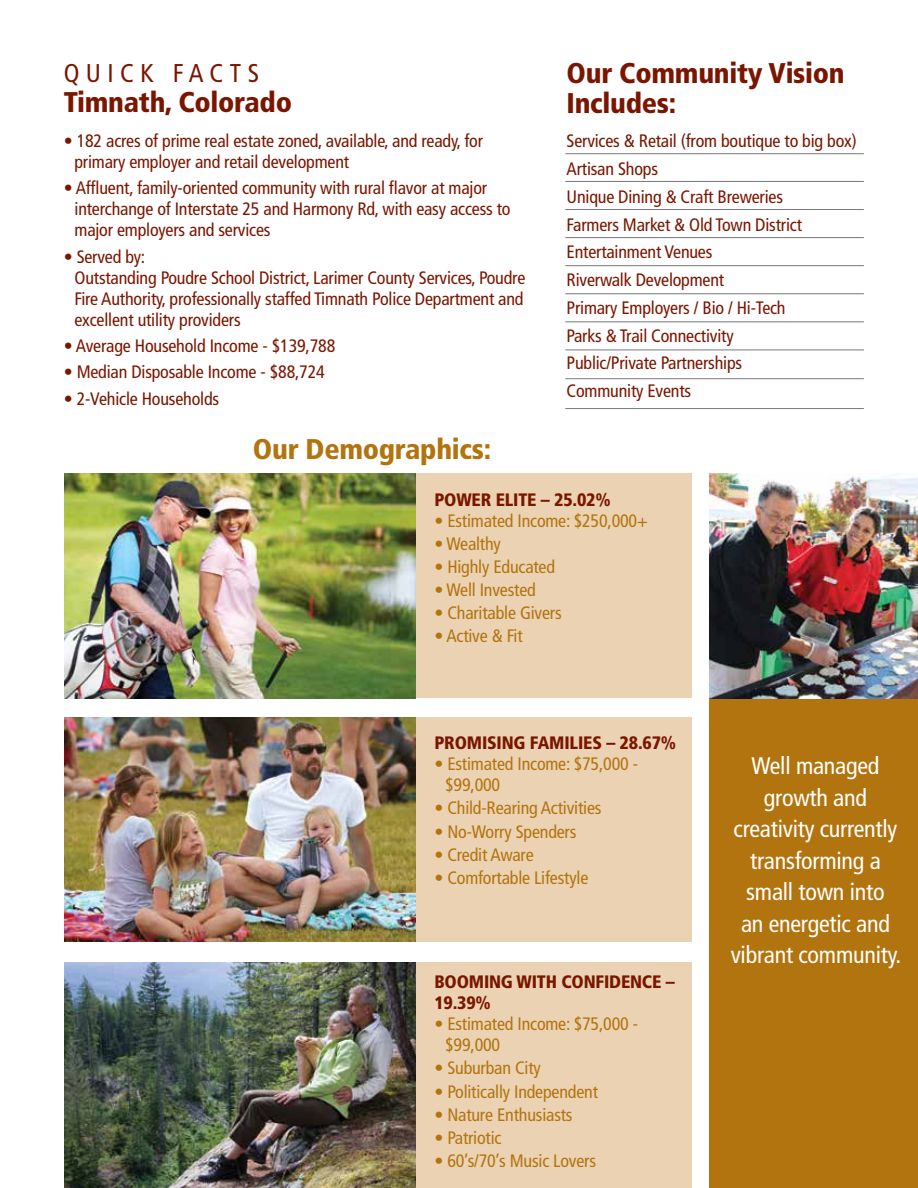
<style>
.page{position:relative;width:918px;height:1188px;background:#fff}
.page>*{position:absolute;margin:0;border:0;box-sizing:border-box;transform-origin:0 0}
.t1{font:900 condensed 28.5px/30px "Frutiger LT Std";letter-spacing:-.01em;color:#7a1600}
.t2{font:900 condensed 28.5px "Frutiger LT Std";letter-spacing:-.01em;color:#b2740e}
.t3{font:condensed 25.8px "Frutiger LT Std";letter-spacing:.25em;color:#7a1600}
.t4{font:condensed 24px/31.5px "Frutiger LT Std";letter-spacing:-.01em;color:#fff;text-align:center}
.t5{font:condensed 18px/27.8px "Frutiger LT Std";letter-spacing:-.01em;color:#7a1600}
.t6{font:condensed 18px/21px "Frutiger LT Std";letter-spacing:-.01em;color:#b2740e}
.t7{font:900 condensed 18px/21px "Frutiger LT Std";letter-spacing:-.01em;color:#7a1600}
</style>
<div class="page">
<div style="left:409px;top:473px;width:283px;height:225px;background:#ebd2b3"></div>
<div style="left:710px;top:473px;width:208px;height:715px;background:#b2740e"></div>
<div style="left:409px;top:717px;width:283px;height:225px;background:#ebd2b3"></div>
<div style="left:409px;top:962px;width:283px;height:226px;background:#ebd2b3"></div>
<hr style="left:565px;top:153px;width:299px;height:1px;background:#77787b">
<hr style="left:565px;top:181px;width:299px;height:1px;background:#77787b">
<hr style="left:565px;top:209px;width:299px;height:1px;background:#77787b">
<hr style="left:565px;top:237px;width:299px;height:1px;background:#77787b">
<hr style="left:565px;top:265px;width:299px;height:1px;background:#77787b">
<hr style="left:565px;top:293px;width:299px;height:1px;background:#77787b">
<hr style="left:565px;top:321px;width:299px;height:1px;background:#77787b">
<hr style="left:565px;top:350px;width:299px;height:1px;background:#77787b">
<hr style="left:565px;top:378px;width:299px;height:1px;background:#77787b">
<hr style="left:565px;top:408px;width:299px;height:1px;background:#77787b">
<img style="left:64px;top:473px;width:352px;height:225px">
<img style="left:710px;top:473px;width:208px;height:225px">
<img style="left:64px;top:717px;width:352px;height:225px">
<img style="left:64px;top:962px;width:352px;height:226px">
<h2 class="t3" style="left:64px;top:58px;width:197px">QUICK FACTS</h2>
<h1 class="t1" style="left:64px;top:87px;width:230px">Timnath, Colorado</h1>
<p class="t5" style="left:75px;top:130px;width:410px;line-height:21px;text-indent:-11px">• 182 acres of prime real estate zoned, available, and ready, for primary employer and retail development</p>
<p class="t5" style="left:75px;top:178px;width:438px;line-height:21px;text-indent:-11px">• Affluent, family-oriented community with rural flavor at major interchange of Interstate 25 and Harmony Rd, with easy access to major employers and services</p>
<p class="t5" style="left:75px;top:246px;width:452px;line-height:21px;text-indent:-11px">• Served by:<br>Outstanding Poudre School District, Larimer County Services, Poudre Fire Authority, professionally staffed Timnath Police Department and excellent utility providers</p>
<p class="t5" style="left:64px;top:332px;width:273px">• Average Household Income - $139,788</p>
<p class="t5" style="left:64px;top:358px;width:263px">• Median Disposable Income - $88,724</p>
<p class="t5" style="left:64px;top:385px;width:157px">• 2-Vehicle Households</p>
<h1 class="t1" style="left:567px;top:58px;width:280px">Our Community Vision<br>Includes:</h1>
<p class="t5" style="left:567px;top:127px;width:292px">Services &amp; Retail (from boutique to big box)<br>Artisan Shops<br>Unique Dining &amp; Craft Breweries<br>Farmers Market &amp; Old Town District<br>Entertainment Venues<br>Riverwalk Development<br>Primary Employers / Bio / Hi-Tech<br>Parks &amp; Trail Connectivity<br>Public/Private Partnerships<br>Community Events</p>
<h1 class="t2" style="left:253px;top:432px;width:240px">Our Demographics:</h1>
<p class="t7" style="left:434px;top:489px;width:178px">POWER ELITE – 25.02%</p>
<p class="t6" style="left:434px;top:510px;width:215px">• Estimated Income: $250,000+</p>
<p class="t6" style="left:434px;top:533px;width:68px">• Wealthy</p>
<p class="t6" style="left:434px;top:556px;width:122px">• Highly Educated</p>
<p class="t6" style="left:434px;top:579px;width:103px">• Well Invested</p>
<p class="t6" style="left:434px;top:603px;width:129px">• Charitable Givers</p>
<p class="t6" style="left:434px;top:626px;width:90px">• Active &amp; Fit</p>
<p class="t7" style="left:434px;top:732px;width:243px">PROMISING FAMILIES – 28.67%</p>
<p class="t6" style="left:445px;top:754px;width:194px;text-indent:-11px">• Estimated Income: $75,000 - $99,000</p>
<p class="t6" style="left:434px;top:798px;width:169px">• Child-Rearing Activities</p>
<p class="t6" style="left:434px;top:821px;width:144px">• No-Worry Spenders</p>
<p class="t6" style="left:434px;top:844px;width:101px">• Credit Aware</p>
<p class="t6" style="left:434px;top:867px;width:155px">• Comfortable Lifestyle</p>
<p class="t7" style="left:434px;top:971px;width:242px">BOOMING WITH CONFIDENCE –<br>19.39%</p>
<p class="t6" style="left:445px;top:1014px;width:194px;text-indent:-11px">• Estimated Income: $75,000 - $99,000</p>
<p class="t6" style="left:434px;top:1058px;width:108px">• Suburban City</p>
<p class="t6" style="left:434px;top:1081px;width:165px">• Politically Independent</p>
<p class="t6" style="left:434px;top:1104px;width:140px">• Nature Enthusiasts</p>
<p class="t6" style="left:434px;top:1127px;width:69px">• Patriotic</p>
<p class="t6" style="left:434px;top:1151px;width:163px">• 60’s/70’s Music Lovers</p>
<h3 class="t4" style="left:731px;top:751px;width:172px">Well managed growth and creativity currently transforming a small town into<br>an energetic and vibrant community.</h3>
</div>
